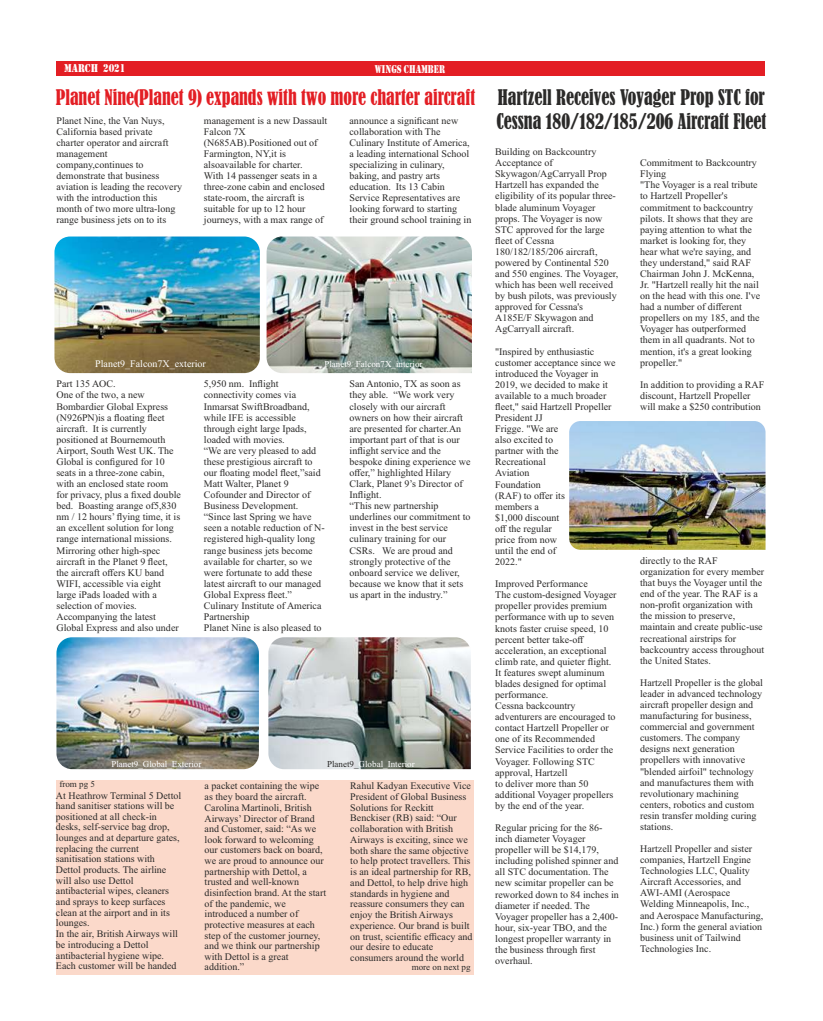
<style>
.page{position:relative;width:823px;height:1021px;background:#fff}
.page>*{position:absolute;margin:0;border:0;box-sizing:border-box;transform-origin:0 0}
.t1{font:condensed 20px/23.7px "Bernard";color:#2b2a29;scale:.9 1}
.t2{font:condensed 20px "Bernard";color:#e31e24;scale:.89 1}
.t3{font:11.8px "Stencil";color:#fefefe;scale:.75 1}
.t4{font:11.8px "Stencil";color:#fefefe;scale:.83 1}
.t5{font:10px/11.1px "Times New Roman";color:#2b2a29}
.t6{font:10px "Times New Roman";color:#fefefe}
.t7{font:9px "Times New Roman";color:#fefefe}
.t8{font:9px "Times New Roman";color:#2b2a29}
.s1{color:#2b2a29}
</style>
<div class="page">
<div style="left:56px;top:61px;width:708px;height:15px;background:#e31e24"></div>
<div style="left:57px;top:780px;width:417px;height:194px;background:#fbd9ca"></div>
<img style="left:54px;top:236px;width:206px;height:137px;border-radius:16px">
<img style="left:266px;top:236px;width:205px;height:137px">
<img style="left:56px;top:637px;width:203px;height:132px;border-radius:16px">
<img style="left:268px;top:637px;width:202px;height:132px">
<img style="left:569px;top:421px;width:196px;height:129px">
<p class="t4" style="left:64px;top:61px;width:75px">MARCH 2021</p>
<p class="t3" style="left:374px;top:62px;width:95px">WINGS CHAMBER</p>
<h1 class="t2" style="left:56px;top:89px;width:472px">Planet Nine(Planet 9) expands with two more charter aircraft</h1>
<p class="t5" style="left:56px;top:116px;width:127px">Planet Nine, the Van Nuys,<br>California based private charter operator and aircraft management company,continues to demonstrate that business aviation is leading the recovery with the introduction this month of two more ultra-long range business jets on to its</p>
<p class="t5" style="left:204px;top:116px;width:125px">management is a new Dassault<br>Falcon 7X (N685AB).Positioned out of<br>Farmington, NY,it is alsoavailable for charter.<br>With 14 passenger seats in a three-zone cabin and enclosed state-room, the aircraft is suitable for up to 12 hour journeys, with a max range of</p>
<p class="t5" style="left:349px;top:116px;width:123px">announce a significant new collaboration with The<br>Culinary Institute of America, a leading international School specializing in culinary, baking, and pastry arts education. Its 13 Cabin<br>Service Representatives are looking forward to starting their ground school training in</p>
<p class="t6" style="left:95px;top:360px;width:112px">Planet9_Falcon7X_exterior</p>
<p class="t7" style="left:324px;top:361px;width:99px">Planet9_Falcon7X_interior</p>
<p class="t5" style="left:56px;top:379px;width:126px">Part 135 AOC.<br>One of the two, a new<br>Bombardier Global Express (N926PN)is a floating fleet aircraft. It is currently positioned at Bournemouth<br>Airport, South West UK. The<br>Global is configured for 10 seats in a three-zone cabin, with an enclosed state room for privacy, plus a fixed double bed. Boasting arange of5,830 nm / 12 hours’ flying time, it is an excellent solution for long range international missions.<br>Mirroring other high-spec aircraft in the Planet 9 fleet, the aircraft offers KU band<br>WIFI, accessible via eight large iPads loaded with a selection of movies.<br>Accompanying the latest<br>Global Express and also under</p>
<p class="t5" style="left:204px;top:379px;width:122px">5,950 nm. Inflight connectivity comes via<br>Inmarsat SwiftBroadband, while IFE is accessible through eight large Ipads, loaded with movies.<br>“We are very pleased to add these prestigious aircraft to our floating model fleet,”said<br>Matt Walter, Planet 9<br>Cofounder and Director of<br>Business Development. “Since last Spring we have seen a notable reduction of N&shy;registered high-quality long range business jets become available for charter, so we were fortunate to add these latest aircraft to our managed<br>Global Express fleet.”<br>Culinary Institute of America<br>Partnership<br>Planet Nine is also pleased to</p>
<p class="t5" style="left:349px;top:379px;width:122px">San Antonio, TX as soon as they able. “We work very closely with our aircraft owners on how their aircraft are presented for charter.An important part of that is our inflight service and the bespoke dining experience we offer,” highlighted Hilary<br>Clark, Planet 9’s Director of<br>Inflight.<br>“This new partnership underlines our commitment to invest in the best service culinary training for our<br>CSRs. We are proud and strongly protective of the onboard service we deliver, because we know that it sets us apart in the industry.”</p>
<p class="t7" style="left:111px;top:760px;width:91px">Planet9_Global_Exterior</p>
<p class="t7" style="left:327px;top:760px;width:89px"><span class="s1">Planet9_</span>Global_Interior</p>
<p class="t8" style="left:59px;top:780px;width:37px">from pg 5</p>
<p class="t5" style="left:56px;top:790px;width:127px;line-height:10.7px">At Heathrow Terminal 5 Dettol hand sanitiser stations will be positioned at all check-in desks, self-service bag drop, lounges and at departure gates, replacing the current sanitisation stations with<br>Dettol products. The airline will also use Dettol antibacterial wipes, cleaners and sprays to keep surfaces clean at the airport and in its lounges.<br>In the air, British Airways will be introducing a Dettol antibacterial hygiene wipe.<br>Each customer will be handed</p>
<p class="t5" style="left:204px;top:781px;width:123px;line-height:10.7px">a packet containing the wipe as they board the aircraft.<br>Carolina Martinoli, British<br>Airways’ Director of Brand and Customer, said: “As we look forward to welcoming our customers back on board, we are proud to announce our partnership with Dettol, a trusted and well-known disinfection brand. At the start of the pandemic, we introduced a number of protective measures at each step of the customer journey, and we think our partnership with Dettol is a great addition.”</p>
<p class="t5" style="left:350px;top:781px;width:124px;line-height:10.7px">Rahul Kadyan Executive Vice<br>President of Global Business<br>Solutions for Reckitt<br>Benckiser (RB) said: “Our collaboration with British<br>Airways is exciting, since we both share the same objective to help protect travellers. This is an ideal partnership for RB, and Dettol, to help drive high standards in hygiene and reassure consumers they can enjoy the British Airways experience. Our brand is built on trust, scientific efficacy and our desire to educate consumers around the world</p>
<p class="t8" style="left:411px;top:963px;width:60px">more on next pg</p>
<h1 class="t1" style="left:496px;top:86px;width:301px">Hartzell Receives Voyager Prop STC for<br>Cessna 180/182/185/206 Aircraft Fleet</h1>
<p class="t5" style="left:495px;top:147px;width:124px">Building on Backcountry<br>Acceptance of<br>Skywagon/AgCarryall Prop<br>Hartzell has expanded the eligibility of its popular three&shy;blade aluminum Voyager props. The Voyager is now<br>STC approved for the large fleet of Cessna<br>180/182/185/206 aircraft, powered by Continental 520 and 550 engines. The Voyager, which has been well received by bush pilots, was previously approved for Cessna's<br>A185E/F Skywagon and<br>AgCarryall aircraft.</p>
<p class="t5" style="left:495px;top:346px;width:122px">"Inspired by enthusiastic customer acceptance since we introduced the Voyager in<br>2019, we decided to make it available to a much broader fleet," said Hartzell Propeller<br>President JJ<br>Frigge. "We are<br>also excited to<br>partner with the<br>Recreational<br>Aviation<br>Foundation<br>(RAF) to offer its<br>members a<br>$1,000 discount<br>off the regular<br>price from now<br>until the end of<br>2022."</p>
<p class="t5" style="left:495px;top:579px;width:123px">Improved Performance<br>The custom-designed Voyager propeller provides premium performance with up to seven knots faster cruise speed, 10 percent better take-off acceleration, an exceptional climb rate, and quieter flight.<br>It features swept aluminum blades designed for optimal performance.<br>Cessna backcountry adventurers are encouraged to contact Hartzell Propeller or one of its Recommended<br>Service Facilities to order the<br>Voyager. Following STC approval, Hartzell<br>to deliver more than 50 additional Voyager propellers by the end of the year.</p>
<p class="t5" style="left:495px;top:823px;width:125px">Regular pricing for the 86- inch diameter Voyager propeller will be $14,179, including polished spinner and all STC documentation. The new scimitar propeller can be reworked down to 84 inches in diameter if needed. The<br>Voyager propeller has a 2,400- hour, six-year TBO, and the longest propeller warranty in the business through first overhaul.</p>
<p class="t5" style="left:639px;top:158px;width:121px">Commitment to Backcountry<br>Flying<br>"The Voyager is a real tribute to Hartzell Propeller's commitment to backcountry pilots. It shows that they are paying attention to what the market is looking for, they hear what we're saying, and they understand," said RAF<br>Chairman John J. McKenna,<br>Jr. "Hartzell really hit the nail on the head with this one. I've had a number of different propellers on my 185, and the<br>Voyager has outperformed them in all quadrants. Not to mention, it's a great looking propeller."</p>
<p class="t5" style="left:639px;top:380px;width:126px">In addition to providing a RAF discount, Hartzell Propeller will make a $250 contribution</p>
<p class="t5" style="left:639px;top:556px;width:125px">directly to the RAF organization for every member that buys the Voyager until the end of the year. The RAF is a non-profit organization with the mission to preserve, maintain and create public-use recreational airstrips for backcountry access throughout the United States.</p>
<p class="t5" style="left:639px;top:678px;width:124px">Hartzell Propeller is the global leader in advanced technology aircraft propeller design and manufacturing for business, commercial and government customers. The company designs next generation propellers with innovative "blended airfoil" technology and manufactures them with revolutionary machining centers, robotics and custom resin transfer molding curing stations.</p>
<p class="t5" style="left:639px;top:844px;width:125px">Hartzell Propeller and sister companies, Hartzell Engine<br>Technologies LLC, Quality<br>Aircraft Accessories, and<br>AWI-AMI (Aerospace<br>Welding Minneapolis, Inc., and Aerospace Manufacturing,<br>Inc.) form the general aviation business unit of Tailwind<br>Technologies Inc.</p>
</div>
